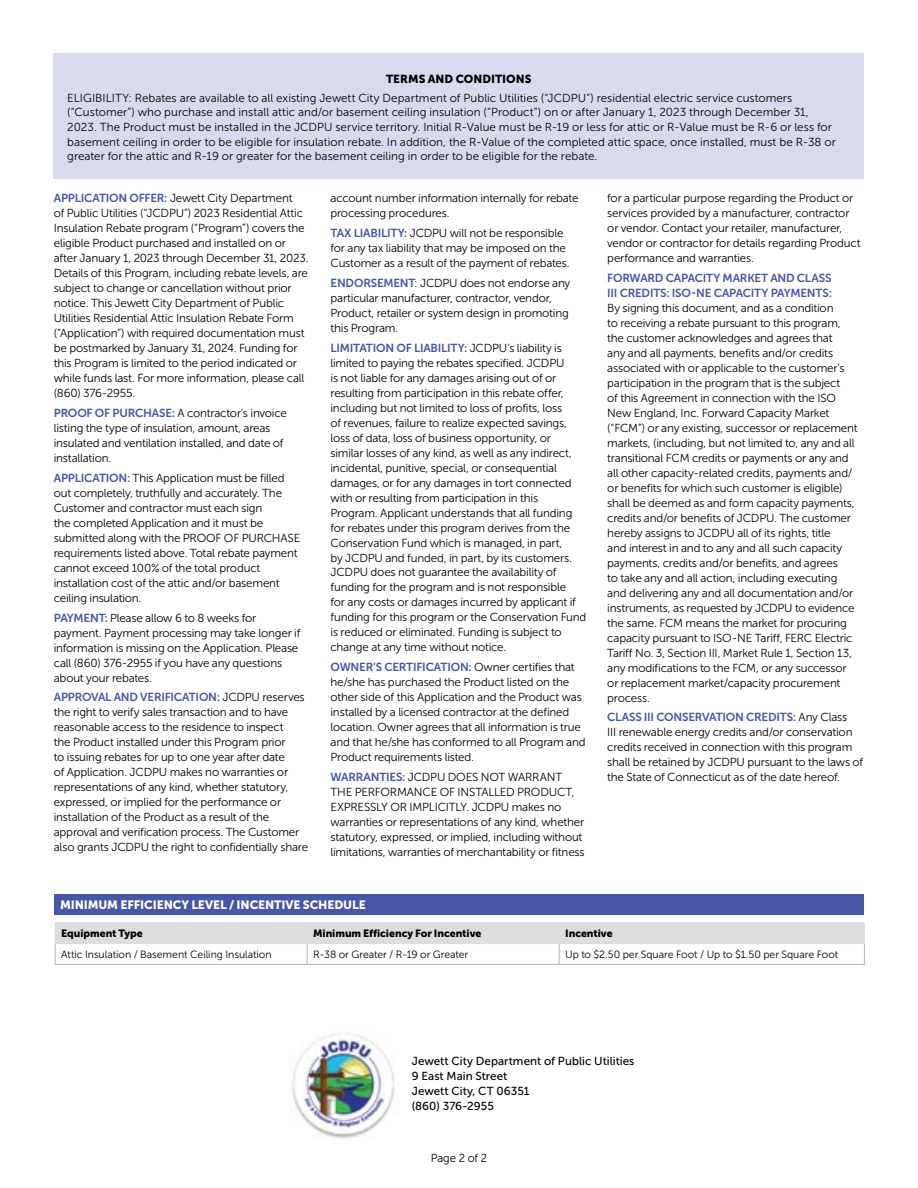
<style>
.page{position:relative;width:918px;height:1188px;background:#fff}
.page>*{position:absolute;margin:0;border:0;box-sizing:border-box;transform-origin:0 0}
.t1{font:12px "Museo Sans 900";letter-spacing:-.01em;color:#fff}
.t2{font:11.7px/15px "Museo Sans 300";letter-spacing:-.015em;color:#000}
.t3{font:11.7px/14.5px "Museo Sans 300";letter-spacing:.005em;color:#000}
.t4{font:11.7px/15px "Museo Sans 700";letter-spacing:-.02em;color:#4756a6}
.t5{font:11.7px/15px "Museo Sans 500";color:#000}
.t6{font:11.7px "Museo Sans 900";color:#000}
.t7{font:10.5px "Museo Sans 300";letter-spacing:-.005em;color:#000}
.t8{font:10.5px "Museo Sans 900";letter-spacing:-.005em;color:#000}
.s1{font-family:"Museo Sans 700";color:#4756a6}
.s2{font-family:"Museo Sans 300";color:#000}
</style>
<div class="page">
<div style="left:54px;top:894px;width:810px;height:21px;background:#4756a6"></div>
<div style="left:54px;top:54px;width:810px;height:125px;background:#dadaee"></div>
<hr style="left:55px;top:964px;width:252px;height:1px;background:#b1b4b6">
<hr style="left:307px;top:964px;width:252px;height:1px;background:#b1b4b6">
<hr style="left:559px;top:964px;width:306px;height:1px;background:#b1b4b6">
<hr style="left:55px;top:922px;width:252px;height:1px;background:#dcddde">
<hr style="left:307px;top:922px;width:252px;height:1px;background:#dcddde">
<hr style="left:559px;top:922px;width:306px;height:1px;background:#dcddde">
<svg style="left:55px;top:923px;width:810px;height:41px"></svg>
<hr style="left:55px;top:943px;width:252px;height:1px;background:#dcddde">
<hr style="left:307px;top:943px;width:252px;height:1px;background:#dcddde">
<hr style="left:559px;top:943px;width:306px;height:1px;background:#dcddde">
<img style="left:289px;top:1032px;width:106px;height:106px">
<p class="t6" style="left:386px;top:72px;width:147px">TERMS AND CONDITIONS</p>
<p class="t3" style="left:67px;top:90px;width:770px">ELIGIBILITY: Rebates are available to all existing Jewett City Department of Public Utilities (“JCDPU”) residential electric service customers (“Customer”) who purchase and install attic and/or basement ceiling insulation (“Product”) on or after January 1, 2023 through December 31, 2023. The Product must be installed in the JCDPU service territory. Initial R-Value must be R-19 or less for attic or R-Value must be R-6 or less for basement ceiling in order to be eligible for insulation rebate. In addition, the R-Value of the completed attic space, once installed, must be R-38 or greater for the attic and R-19 or greater for the basement ceiling in order to be eligible for the rebate.</p>
<p class="t2" style="left:54px;top:191px;width:256px"><span class="s1">APPLICATION OFFER:</span> Jewett City Department<br>of Public Utilities (“JCDPU”) 2023 Residential Attic Insulation Rebate program (“Program”) covers the eligible Product purchased and installed on or after January 1, 2023 through December 31, 2023.<br>Details of this Program, including rebate levels, are subject to change or cancellation without prior notice. This Jewett City Department of Public Utilities Residential Attic Insulation Rebate Form (“Application”) with required documentation must be postmarked by January 31, 2024. Funding for this Program is limited to the period indicated or while funds last. For more information, please call (860) 376-2955.</p>
<p class="t2" style="left:54px;top:406px;width:235px"><span class="s1">PROOF OF PURCHASE:</span> A contractor’s invoice listing the type of insulation, amount, areas insulated and ventilation installed, and date of installation.</p>
<p class="t2" style="left:54px;top:470px;width:248px"><span class="s1">APPLICATION:</span> This Application must be filled out completely, truthfully and accurately. The Customer and contractor must each sign<br>the completed Application and it must be submitted along with the PROOF OF PURCHASE requirements listed above. Total rebate payment cannot exceed 100% of the total product installation cost of the attic and/or basement ceiling insulation.</p>
<p class="t2" style="left:54px;top:610px;width:248px"><span class="s1">PAYMENT:</span> Please allow 6 to 8 weeks for payment. Payment processing may take longer if information is missing on the Application. Please call (860) 376-2955 if you have any questions about your rebates.</p>
<p class="t4" style="left:54px;top:690px;width:252px">APPROVAL AND VERIFICATION: <span class="s2">JCDPU reserves</span></p>
<p class="t2" style="left:54px;top:705px;width:256px">the right to verify sales transaction and to have reasonable access to the residence to inspect<br>the Product installed under this Program prior<br>to issuing rebates for up to one year after date<br>of Application. JCDPU makes no warranties or representations of any kind, whether statutory, expressed, or implied for the performance or installation of the Product as a result of the approval and verification process. The Customer also grants JCDPU the right to confidentially share</p>
<p class="t2" style="left:331px;top:191px;width:250px">account number information internally for rebate processing procedures.</p>
<p class="t2" style="left:331px;top:225px;width:241px"><span class="s1">TAX LIABILITY:</span> JCDPU will not be responsible for any tax liability that may be imposed on the<br>Customer as a result of the payment of rebates.</p>
<p class="t2" style="left:331px;top:275px;width:241px"><span class="s1">ENDORSEMENT</span>: JCDPU does not endorse any particular manufacturer, contractor, vendor, Product, retailer or system design in promoting this Program.</p>
<p class="t4" style="left:331px;top:340px;width:233px">LIMITATION OF LIABILITY: <span class="s2">JCDPU’s liability is</span></p>
<p class="t2" style="left:331px;top:355px;width:257px">limited to paying the rebates specified. JCDPU<br>is not liable for any damages arising out of or resulting from participation in this rebate offer, including but not limited to loss of profits, loss<br>of revenues, failure to realize expected savings, loss of data, loss of business opportunity, or similar losses of any kind, as well as any indirect, incidental, punitive, special, or consequential damages, or for any damages in tort connected with or resulting from participation in this Program. Applicant understands that all funding for rebates under this program derives from the Conservation Fund which is managed, in part,<br>by JCDPU and funded, in part, by its customers.<br>JCDPU does not guarantee the availability of funding for the program and is not responsible<br>for any costs or damages incurred by applicant if funding for this program or the Conservation Fund is reduced or eliminated. Funding is subject to change at any time without notice.</p>
<p class="t4" style="left:331px;top:660px;width:246px">OWNER’S CERTIFICATION: <span class="s2">Owner certifies that</span></p>
<p class="t2" style="left:331px;top:675px;width:257px">he/she has purchased the Product listed on the other side of this Application and the Product was installed by a licensed contractor at the defined location. Owner agrees that all information is true and that he/she has conformed to all Program and Product requirements listed.</p>
<p class="t2" style="left:331px;top:770px;width:256px"><span class="s1">WARRANTIES:</span> JCDPU DOES NOT WARRANT THE PERFORMANCE OF INSTALLED PRODUCT, EXPRESSLY OR IMPLICITLY. JCDPU makes no warranties or representations of any kind, whether statutory, expressed, or implied, including without limitations, warranties of merchantability or fitness</p>
<p class="t1" style="left:60px;top:898px;width:307px">MINIMUM EFFICIENCY LEVEL / INCENTIVE SCHEDULE</p>
<p class="t2" style="left:607px;top:190px;width:255px">for a particular purpose regarding the Product or services provided by a manufacturer, contractor or vendor. Contact your retailer, manufacturer, vendor or contractor for details regarding Product performance and warranties.</p>
<p class="t4" style="left:607px;top:270px;width:226px">FORWARD CAPACITY MARKET AND CLASS<br>III CREDITS: ISO-NE CAPACITY PAYMENTS:</p>
<p class="t2" style="left:607px;top:300px;width:252px">By signing this document, and as a condition<br>to receiving a rebate pursuant to this program, the customer acknowledges and agrees that<br>any and all payments, benefits and/or credits associated with or applicable to the customer’s participation in the program that is the subject<br>of this Agreement in connection with the ISO New England, Inc. Forward Capacity Market (“FCM”) or any existing, successor or replacement markets, (including, but not limited to, any and all transitional FCM credits or payments or any and all other capacity-related credits, payments and/ or benefits for which such customer is eligible) shall be deemed as and form capacity payments, credits and/or benefits of JCDPU. The customer hereby assigns to JCDPU all of its rights, title<br>and interest in and to any and all such capacity payments, credits and/or benefits, and agrees<br>to take any and all action, including executing and delivering any and all documentation and/or instruments, as requested by JCDPU to evidence the same. FCM means the market for procuring capacity pursuant to ISO-NE Tariff, FERC Electric Tariff No. 3, Section III, Market Rule 1, Section 13, any modifications to the FCM, or any successor or replacement market/capacity procurement process.</p>
<p class="t4" style="left:607px;top:710px;width:242px">CLASS III CONSERVATION CREDITS: <span class="s2">Any Class</span></p>
<p class="t2" style="left:607px;top:725px;width:258px">III renewable energy credits and/or conservation credits received in connection with this program shall be retained by JCDPU pursuant to the laws of the State of Connecticut as of the date hereof.</p>
<p class="t8" style="left:61px;top:927px;width:83px">Equipment Type</p>
<p class="t8" style="left:313px;top:927px;width:170px">Minimum Efficiency For Incentive</p>
<p class="t8" style="left:565px;top:927px;width:49px">Incentive</p>
<p class="t7" style="left:61px;top:949px;width:212px">Attic Insulation / Basement Ceiling Insulation</p>
<p class="t7" style="left:313px;top:949px;width:157px">R-38 or Greater / R-19 or Greater</p>
<p class="t7" style="left:565px;top:949px;width:275px">Up to $2.50 per Square Foot / Up to $1.50 per Square Foot</p>
<p class="t5" style="left:412px;top:1054px;width:224px">Jewett City Department of Public Utilities<br>9 East Main Street<br>Jewett City, CT 06351<br>(860) 376-2955</p>
<p class="t2" style="left:431px;top:1150px;width:58px">Page 2 of 2</p>
</div>
